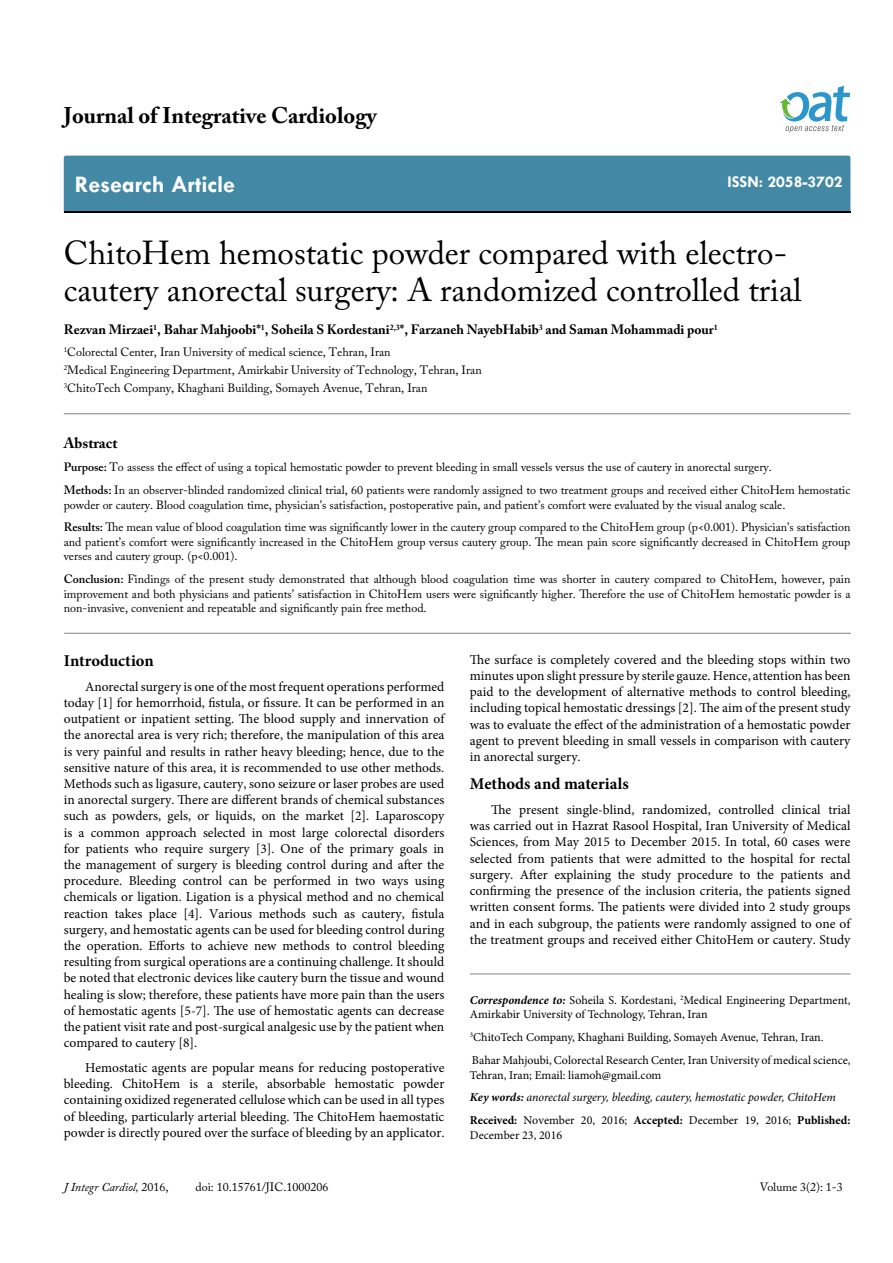
<style>
.page{position:relative;width:893px;height:1263px;background:#fff}
.page>*{position:absolute;margin:0;border:0;box-sizing:border-box;transform-origin:0 0}
.t1{font:33px/37.5px "Adobe Caslon Pro";color:#000}
.t2{font:700 24px "Tw Cen";color:#fff}
.t3{font:700 22.5px "Adobe Caslon Pro";color:#000}
.t4{font:700 16.5px "Minion Pro";color:#000}
.t5{font:700 16.5px "Tw Cen";color:#fff}
.t6{font:700 15px "Adobe Caslon Pro";color:#000}
.t7{font:13.5px/16.2px "Minion Pro";color:#000;text-align:justify}
.t8{font:700 13.5px "Adobe Caslon Pro";color:#000}
.t9{font:12px/14.4px "Adobe Caslon Pro";color:#000}
.t10{font:12px/23px "Minion Pro";color:#000}
.t11{font:italic 12px "Adobe Caslon Pro";color:#000}
.s1{font-weight:600}
.s2{font-weight:700;font-style:italic}
.s3{font-style:italic}
.s4{font-weight:700}
.s5{font-style:normal}
</style>
<div class="page">
<div style="left:64px;top:156px;width:786px;height:56px;background:#4389a5"></div>
<svg style="left:779px;top:86px;width:71px;height:47px"></svg>
<hr style="left:64px;top:413px;width:786px;height:1px;background:#808285">
<hr style="left:64px;top:633px;width:787px;height:1px;background:#808285">
<hr style="left:470px;top:974px;width:380px;height:1px;background:#808285">
<h3 class="t3" style="left:64px;top:102px;width:314px">Journal of Integrative Cardiology</h3>
<h2 class="t2" style="left:75px;top:170px;width:162px">Research Article</h2>
<p class="t5" style="left:727px;top:172px;width:117px">ISSN: 2058-3702</p>
<h1 class="t1" style="left:64px;top:233px;width:739px">ChitoHem hemostatic powder compared with electro&shy;cautery anorectal surgery: A randomized controlled trial</h1>
<p class="t8" style="left:64px;top:322px;width:656px">Rezvan Mirzaei<sup>1</sup>, Bahar Mahjoobi*<sup>1</sup>, Soheila S Kordestani<sup>2,3</sup>*, Farzaneh NayebHabib<sup>3</sup> and Saman Mohammadi pour<sup>1</sup></p>
<p class="t9" style="left:64px;top:343px;width:419px;line-height:18px"><sup>1</sup>Colorectal Center, Iran University of medical science, Tehran, Iran<br><sup>2</sup>Medical Engineering Department, Amirkabir University of Technology, Tehran, Iran<br><sup>3</sup>ChitoTech Company, Khaghani Building, Somayeh Avenue, Tehran, Iran</p>
<p class="t6" style="left:64px;top:434px;width:55px">Abstract</p>
<p class="t9" style="left:64px;top:456px;width:788px;line-height:23px"><span class="s1">Purpose:</span> To assess the effect of using a topical hemostatic powder to prevent bleeding in small vessels versus the use of cautery in anorectal surgery.<br><span class="s1">Methods:</span> In an observer-blinded randomized clinical trial, 60 patients were randomly assigned to two treatment groups and received either ChitoHem hemostatic</p>
<p class="t9" style="left:64px;top:493px;width:788px;line-height:23px">powder or cautery. Blood coagulation time, physician’s satisfaction, postoperative pain, and patient’s comfort were evaluated by the visual analog scale.<br><span class="s1">Results:</span> The mean value of blood coagulation time was significantly lower in the cautery group compared to the ChitoHem group (p&lt;0.001). Physician’s satisfaction</p>
<p class="t9" style="left:64px;top:534px;width:788px">and patient’s comfort were significantly increased in the ChitoHem group versus cautery group. The mean pain score significantly decreased in ChitoHem group verses and cautery group. (p&lt;0.001).</p>
<p class="t9" style="left:64px;top:572px;width:788px;text-align:justify"><span class="s1">Conclusion:</span> Findings of the present study demonstrated that although blood coagulation time was shorter in cautery compared to ChitoHem, however, pain improvement and both physicians and patients’ satisfaction in ChitoHem users were significantly higher. Therefore the use of ChitoHem hemostatic powder is a non-invasive, convenient and repeatable and significantly pain free method.</p>
<p class="t4" style="left:64px;top:649px;width:91px">Introduction</p>
<p class="t7" style="left:64px;top:678px;width:382px;text-indent:21px">Anorectal surgery is one of the most frequent operations performed today [1] for hemorrhoid, fistula, or fissure. It can be performed in an outpatient or inpatient setting. The blood supply and innervation of the anorectal area is very rich; therefore, the manipulation of this area is very painful and results in rather heavy bleeding; hence, due to the sensitive nature of this area, it is recommended to use other methods.<br>Methods such as ligasure, cautery, sono seizure or laser probes are used in anorectal surgery. There are different brands of chemical substances such as powders, gels, or liquids, on the market [2]. Laparoscopy is a common approach selected in most large colorectal disorders for patients who require surgery [3]. One of the primary goals in the management of surgery is bleeding control during and after the procedure. Bleeding control can be performed in two ways using chemicals or ligation. Ligation is a physical method and no chemical reaction takes place [4]. Various methods such as cautery, fistula surgery, and hemostatic agents can be used for bleeding control during the operation. Efforts to achieve new methods to control bleeding resulting from surgical operations are a continuing challenge. It should be noted that electronic devices like cautery burn the tissue and wound healing is slow; therefore, these patients have more pain than the users of hemostatic agents [5-7]. The use of hemostatic agents can decrease the patient visit rate and post-surgical analgesic use by the patient when compared to cautery [8].</p>
<p class="t7" style="left:64px;top:1059px;width:382px;text-indent:21px">Hemostatic agents are popular means for reducing postoperative bleeding. ChitoHem is a sterile, absorbable hemostatic powder containing oxidized regenerated cellulose which can be used in all types of bleeding, particularly arterial bleeding. The ChitoHem haemostatic powder is directly poured over the surface of bleeding by an applicator.</p>
<p class="t7" style="left:470px;top:651px;width:382px">The surface is completely covered and the bleeding stops within two minutes upon slight pressure by sterile gauze. Hence, attention has been paid to the development of alternative methods to control bleeding, including topical hemostatic dressings [2]. The aim of the present study was to evaluate the effect of the administration of a hemostatic powder agent to prevent bleeding in small vessels in comparison with cautery in anorectal surgery.</p>
<p class="t4" style="left:470px;top:772px;width:161px">Methods and materials</p>
<p class="t7" style="left:470px;top:802px;width:382px;text-indent:21px">The present single-blind, randomized, controlled clinical trial was carried out in Hazrat Rasool Hospital, Iran University of Medical Sciences, from May 2015 to December 2015. In total, 60 cases were selected from patients that were admitted to the hospital for rectal surgery. After explaining the study procedure to the patients and confirming the presence of the inclusion criteria, the patients signed written consent forms. The patients were divided into 2 study groups and in each subgroup, the patients were randomly assigned to one of the treatment groups and received either ChitoHem or cautery. Study</p>
<p class="t10" style="left:470px;top:993px;width:382px;line-height:14.4px"><span class="s2">Correspondence to:</span> Soheila S. Kordestani, <sup>2</sup>Medical Engineering Department,<br>Amirkabir University of Technology, Tehran, Iran</p>
<p class="t10" style="left:470px;top:1026px;width:382px"><sup>3</sup>ChitoTech Company, Khaghani Building, Somayeh Avenue, Tehran, Iran.<br>Bahar Mahjoubi, Colorectal Research Center, Iran University of medical science,</p>
<p class="t10" style="left:470px;top:1063px;width:382px">Tehran, Iran; Email: liamoh@gmail.com<br><span class="s2">Key words:</span> <span class="s3">anorectal surgery, bleeding, cautery, hemostatic powder, ChitoHem<br></span><span class="s4">Received:</span> November 20, 2016; <span class="s4">Accepted:</span> December 19, 2016; <span class="s4">Published:</span></p>
<p class="t10" style="left:470px;top:1123px;width:94px">December 23, 2016</p>
<p class="t11" style="left:64px;top:1179px;width:106px">J Integr Cardiol, <span class="s5">2016,</span></p>
<p class="t9" style="left:196px;top:1179px;width:134px">doi: 10.15761/JIC.1000206</p>
<p class="t9" style="left:760px;top:1180px;width:84px">Volume 3(2): 1-3</p>
</div>
